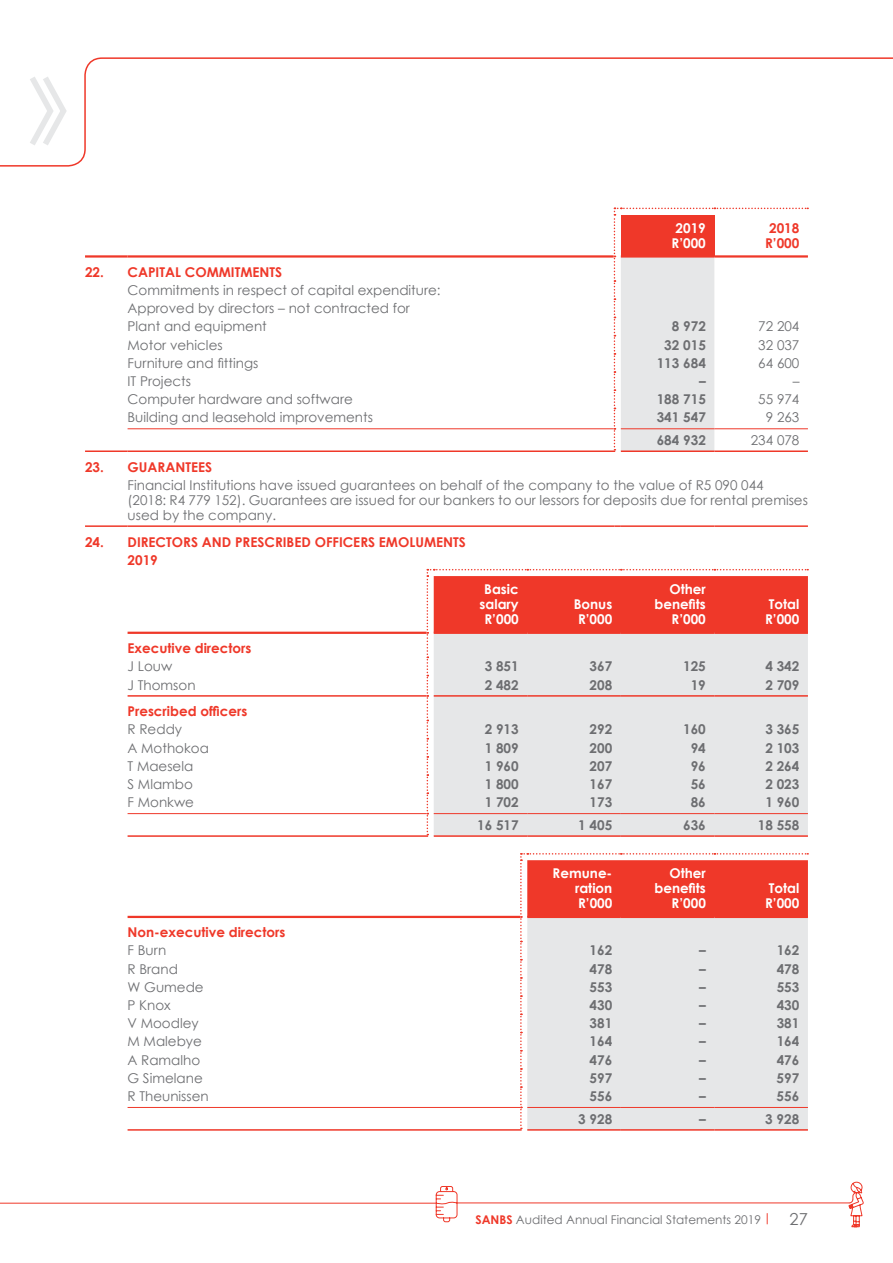
<style>
.page{position:relative;width:893px;height:1263px;background:#fff}
.page>*{position:absolute;margin:0;border:0;box-sizing:border-box;transform-origin:0 0}
.t1{font:13.5px/18.1px "Century Gothic";color:#6d6e71}
.t2{font:700 13.5px "Century Gothic";color:#6d6e71}
.t3{font:700 13.5px/15px "Century Gothic";color:#ef3829;text-align:center}
.t4{font:700 13.5px/15px "Century Gothic";color:#fff;text-align:center}
.t5{font:12px "Century Gothic";color:#6d6e71}
.s1{font-weight:700;color:#ef3829}
.s2{font-size:16.5px}
</style>
<div class="page">
<hr style="left:85px;top:255px;width:43px;height:3px;background:#ef3829">
<hr style="left:128px;top:255px;width:486px;height:3px;background:#ef3829">
<hr style="left:128px;top:428px;width:486px;height:1px;background:#ef3829">
<hr style="left:85px;top:450px;width:43px;height:2px;background:#ef3829">
<hr style="left:128px;top:450px;width:487px;height:2px;background:#ef3829">
<hr style="left:621px;top:450px;width:93px;height:2px;background:#ef3829">
<hr style="left:714px;top:450px;width:94px;height:2px;background:#ef3829">
<hr style="left:85px;top:525px;width:43px;height:2px;background:#ef3829">
<hr style="left:128px;top:525px;width:486px;height:2px;background:#ef3829">
<svg style="left:614px;top:525px;width:7px;height:2px"></svg>
<hr style="left:621px;top:525px;width:93px;height:2px;background:#ef3829">
<hr style="left:714px;top:525px;width:94px;height:2px;background:#ef3829">
<svg style="left:614px;top:208px;width:194px;height:243px"></svg>
<hr style="left:128px;top:632px;width:299px;height:2px;background:#ef3829">
<hr style="left:128px;top:695px;width:299px;height:2px;background:#ef3829">
<hr style="left:128px;top:813px;width:299px;height:1px;background:#ef3829">
<hr style="left:128px;top:835px;width:300px;height:2px;background:#ef3829">
<hr style="left:434px;top:835px;width:93px;height:2px;background:#ef3829">
<hr style="left:527px;top:835px;width:94px;height:2px;background:#ef3829">
<hr style="left:621px;top:835px;width:93px;height:2px;background:#ef3829">
<hr style="left:714px;top:835px;width:94px;height:2px;background:#ef3829">
<svg style="left:427px;top:569px;width:381px;height:266px;background:#e9bfbd"></svg>
<hr style="left:128px;top:916px;width:392px;height:2px;background:#ef3829">
<hr style="left:128px;top:1107px;width:392px;height:1px;background:#ef3829">
<hr style="left:128px;top:1129px;width:394px;height:2px;background:#ef3829">
<hr style="left:527px;top:1129px;width:94px;height:2px;background:#ef3829">
<hr style="left:621px;top:1129px;width:93px;height:2px;background:#ef3829">
<hr style="left:714px;top:1129px;width:94px;height:2px;background:#ef3829">
<svg style="left:520px;top:853px;width:288px;height:276px;background:#e9c2c0"></svg>
<svg style="left:1px;top:57px;width:892px;height:110px"></svg>
<svg style="left:0;top:1186px;width:458px;height:37px"></svg>
<svg style="left:848px;top:1182px;width:16px;height:45px"></svg>
<hr style="left:457px;top:1202px;width:392px;height:1px;background:#ef3829">
<p class="t3" style="left:85px;top:264px;width:199px">22. CAPITAL COMMITMENTS</p>
<p class="t1" style="left:128px;top:281px;width:315px">Commitments in respect of capital expenditure:<br>Approved by directors – not contracted for<br>Plant and equipment</p>
<p class="t4" style="left:672px;top:220px;width:36px">2019<br>R’000</p>
<p class="t3" style="left:765px;top:220px;width:36px">2018<br>R’000</p>
<p class="t2" style="left:672px;top:318px;width:36px">8 972</p>
<p class="t1" style="left:758px;top:317px;width:43px">72 204</p>
<p class="t1" style="left:128px;top:335px;width:97px">Motor vehicles</p>
<p class="t2" style="left:664px;top:336px;width:43px">32 015</p>
<p class="t1" style="left:758px;top:335px;width:43px">32 037</p>
<p class="t1" style="left:128px;top:354px;width:132px">Furniture and fittings</p>
<p class="t2" style="left:657px;top:354px;width:51px">113 684</p>
<p class="t1" style="left:758px;top:354px;width:43px">64 600</p>
<p class="t1" style="left:128px;top:372px;width:65px">IT Projects</p>
<p class="t2" style="left:699px;top:373px;width:8px">–</p>
<p class="t1" style="left:793px;top:372px;width:8px">–</p>
<p class="t1" style="left:128px;top:390px;width:227px">Computer hardware and software</p>
<p class="t2" style="left:657px;top:391px;width:51px">188 715</p>
<p class="t1" style="left:758px;top:390px;width:43px">55 974</p>
<p class="t1" style="left:128px;top:408px;width:247px">Building and leasehold improvements</p>
<p class="t2" style="left:657px;top:409px;width:51px">341 547</p>
<p class="t1" style="left:766px;top:408px;width:35px">9 263</p>
<p class="t2" style="left:657px;top:431px;width:51px">684 932</p>
<p class="t1" style="left:751px;top:431px;width:50px">234 078</p>
<p class="t3" style="left:85px;top:459px;width:129px">23. GUARANTEES</p>
<p class="t1" style="left:128px;top:477px;width:682px;line-height:15px">Financial Institutions have issued guarantees on behalf of the company to the value of R5 090 044<br>(2018: R4 779 152). Guarantees are issued for our bankers to our lessors for deposits due for rental premises used by the company.</p>
<p class="t3" style="left:128px;top:533px;width:340px;line-height:18.1px;text-align:left;text-indent:-43px">24. DIRECTORS AND PRESCRIBED OFFICERS EMOLUMENTS<br>2019</p>
<p class="t4" style="left:480px;top:581px;width:41px">Basic salary<br>R’000</p>
<p class="t4" style="left:655px;top:581px;width:53px;text-align:right">Other benefits<br>R’000</p>
<p class="t4" style="left:765px;top:596px;width:36px;text-align:left">Total<br>R’000</p>
<p class="t4" style="left:574px;top:596px;width:40px">Bonus<br>R’000</p>
<p class="t3" style="left:128px;top:640px;width:125px">Executive directors</p>
<p class="t1" style="left:128px;top:657px;width:46px">J Louw</p>
<p class="t2" style="left:485px;top:658px;width:36px">3 851</p>
<p class="t2" style="left:590px;top:658px;width:24px">367</p>
<p class="t2" style="left:683px;top:658px;width:24px">125</p>
<p class="t2" style="left:765px;top:658px;width:36px">4 342</p>
<p class="t1" style="left:128px;top:675px;width:70px">J Thomson</p>
<p class="t2" style="left:485px;top:676px;width:36px">2 482</p>
<p class="t2" style="left:590px;top:676px;width:24px">208</p>
<p class="t2" style="left:691px;top:676px;width:17px">19</p>
<p class="t2" style="left:765px;top:676px;width:36px">2 709</p>
<p class="t3" style="left:128px;top:703px;width:121px">Prescribed officers</p>
<p class="t1" style="left:128px;top:720px;width:56px">R Reddy</p>
<p class="t2" style="left:485px;top:721px;width:36px">2 913</p>
<p class="t2" style="left:590px;top:721px;width:24px">292</p>
<p class="t2" style="left:683px;top:721px;width:24px">160</p>
<p class="t2" style="left:765px;top:721px;width:36px">3 365</p>
<p class="t1" style="left:128px;top:738px;width:83px">A Mothokoa</p>
<p class="t2" style="left:485px;top:739px;width:36px">1 809</p>
<p class="t2" style="left:590px;top:739px;width:24px">200</p>
<p class="t2" style="left:691px;top:739px;width:17px">94</p>
<p class="t2" style="left:765px;top:739px;width:36px">2 103</p>
<p class="t1" style="left:128px;top:757px;width:67px">T Maesela</p>
<p class="t2" style="left:485px;top:757px;width:36px">1 960</p>
<p class="t2" style="left:590px;top:757px;width:24px">207</p>
<p class="t2" style="left:691px;top:757px;width:17px">96</p>
<p class="t2" style="left:765px;top:757px;width:36px">2 264</p>
<p class="t1" style="left:127px;top:775px;width:67px">S Mlambo</p>
<p class="t2" style="left:485px;top:776px;width:36px">1 800</p>
<p class="t2" style="left:590px;top:776px;width:24px">167</p>
<p class="t2" style="left:691px;top:776px;width:17px">56</p>
<p class="t2" style="left:765px;top:776px;width:36px">2 023</p>
<p class="t1" style="left:127px;top:793px;width:68px">F Monkwe</p>
<p class="t2" style="left:485px;top:794px;width:36px">1 702</p>
<p class="t2" style="left:590px;top:794px;width:24px">173</p>
<p class="t2" style="left:691px;top:794px;width:17px">86</p>
<p class="t2" style="left:765px;top:794px;width:36px">1 960</p>
<p class="t2" style="left:477px;top:816px;width:43px">16 517</p>
<p class="t2" style="left:578px;top:816px;width:36px">1 405</p>
<p class="t2" style="left:683px;top:816px;width:24px">636</p>
<p class="t2" style="left:758px;top:816px;width:43px">18 558</p>
<p class="t4" style="left:575px;top:866px;width:39px;text-align:justify;text-indent:-22px">Remune&shy;ration R’000</p>
<p class="t4" style="left:655px;top:866px;width:53px;text-align:right">Other benefits<br>R’000</p>
<p class="t4" style="left:765px;top:881px;width:36px;text-align:left">Total<br>R’000</p>
<p class="t3" style="left:128px;top:924px;width:159px">Non-executive directors</p>
<p class="t1" style="left:128px;top:941px;width:40px">F Burn</p>
<p class="t2" style="left:590px;top:942px;width:24px">162</p>
<p class="t2" style="left:699px;top:942px;width:8px">–</p>
<p class="t2" style="left:777px;top:942px;width:24px">162</p>
<p class="t1" style="left:128px;top:959px;width:52px">R Brand</p>
<p class="t2" style="left:590px;top:960px;width:24px">478</p>
<p class="t2" style="left:699px;top:960px;width:8px">–</p>
<p class="t2" style="left:777px;top:960px;width:24px">478</p>
<p class="t1" style="left:128px;top:978px;width:78px">W Gumede</p>
<p class="t2" style="left:590px;top:978px;width:24px">553</p>
<p class="t2" style="left:699px;top:978px;width:8px">–</p>
<p class="t2" style="left:777px;top:978px;width:24px">553</p>
<p class="t1" style="left:128px;top:996px;width:45px">P Knox</p>
<p class="t2" style="left:590px;top:997px;width:24px">430</p>
<p class="t2" style="left:699px;top:997px;width:8px">–</p>
<p class="t2" style="left:777px;top:997px;width:24px">430</p>
<p class="t1" style="left:128px;top:1014px;width:73px">V Moodley</p>
<p class="t2" style="left:590px;top:1015px;width:24px">381</p>
<p class="t2" style="left:699px;top:1015px;width:8px">–</p>
<p class="t2" style="left:777px;top:1015px;width:24px">381</p>
<p class="t1" style="left:127px;top:1032px;width:76px">M Malebye</p>
<p class="t2" style="left:590px;top:1033px;width:24px">164</p>
<p class="t2" style="left:699px;top:1033px;width:8px">–</p>
<p class="t2" style="left:777px;top:1033px;width:24px">164</p>
<p class="t1" style="left:127px;top:1050px;width:74px">A Ramalho</p>
<p class="t2" style="left:590px;top:1051px;width:24px">476</p>
<p class="t2" style="left:699px;top:1051px;width:8px">–</p>
<p class="t2" style="left:777px;top:1051px;width:24px">476</p>
<p class="t1" style="left:127px;top:1069px;width:77px">G Simelane</p>
<p class="t2" style="left:590px;top:1069px;width:24px">597</p>
<p class="t2" style="left:699px;top:1069px;width:8px">–</p>
<p class="t2" style="left:777px;top:1069px;width:24px">597</p>
<p class="t1" style="left:127px;top:1087px;width:83px">R Theunissen</p>
<p class="t2" style="left:589px;top:1088px;width:24px">556</p>
<p class="t2" style="left:699px;top:1088px;width:8px">–</p>
<p class="t2" style="left:777px;top:1088px;width:24px">556</p>
<p class="t2" style="left:578px;top:1110px;width:36px">3 928</p>
<p class="t2" style="left:699px;top:1110px;width:8px">–</p>
<p class="t2" style="left:765px;top:1110px;width:36px">3 928</p>
<p class="t5" style="left:475px;top:1212px;width:334px"><span class="s1">SANBS</span> Audited Annual Financial Statements 2019 <span class="s1">|</span> <span class="s2">27</span></p>
</div>
